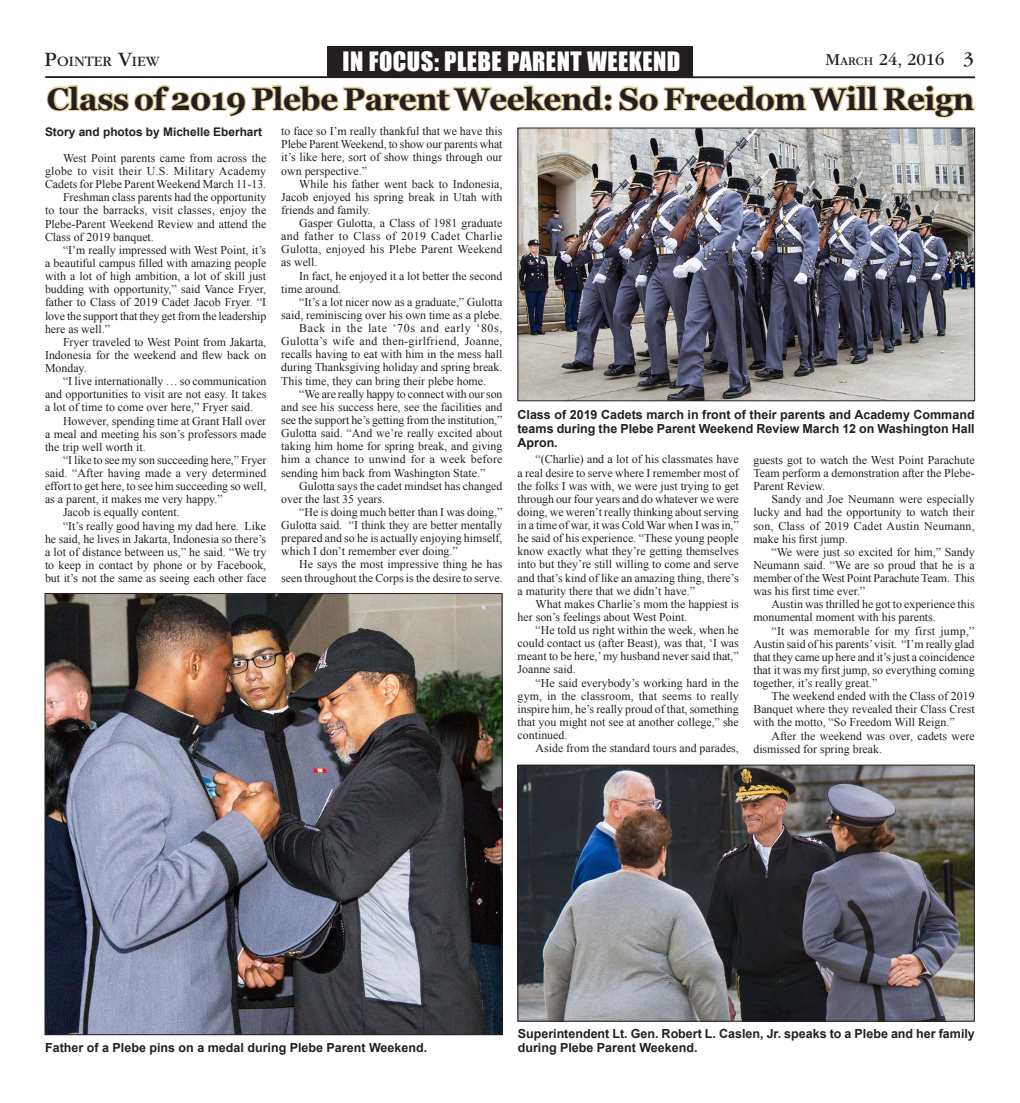
<style>
.page{position:relative;width:1020px;height:1103px;background:#fff}
.page>*{position:absolute;margin:0;border:0;box-sizing:border-box;transform-origin:0 0}
.t1{font:700 31.25px "Georgia";letter-spacing:-.015em;color:#231f20}
.t2{font:24.5px "Impact";letter-spacing:.02em;color:#fff}
.t3{font:17.5px "ITC Garamond Std";color:#231f20}
.t4{font:14.88px "ITC Garamond Std";color:#231f20}
.t5{font:700 12.5px/13.8px "Arial";color:#231f20;text-align:justify}
.t6{font:11.88px/13.1px "Times New Roman";color:#231f20;text-align:justify}
.t7{font:11.88px "Times New Roman";letter-spacing:.025em;color:#231f20}
.t8{font:700 11.88px "Arial";color:#231f20}
.t9{font:11.88px "Times New Roman";letter-spacing:.02em;color:#231f20}
.t10{font:11.88px "Times New Roman";letter-spacing:.05em;color:#231f20}
.s1{font-size:21.25px}
.s2{font-size:12.25px}
.s3{font-size:20px}
</style>
<div class="page">
<hr style="left:45px;top:76px;width:930px;height:2px;background:#231f20">
<div style="left:328px;top:46px;width:365px;height:31px;background:#231f20"></div>
<svg style="left:46px;top:84px;width:930px;height:34px"></svg>
<img style="left:519px;top:130px;width:454px;height:269px">
<div style="left:517px;top:128px;width:458px;height:273px;border:1px solid #231f20"></div>
<img style="left:47px;top:595px;width:453px;height:438px">
<img style="left:519px;top:766px;width:453px;height:253px">
<div style="left:517px;top:764px;width:457px;height:257px;border:1px solid #231f20"></div>
<h2 class="t2" style="left:343px;top:42px;width:339px">IN FOCUS: PLEBE PARENT WEEKEND</h2>
<h1 class="t1" style="left:47px;top:81px;width:929px">Class of 2019 Plebe Parent Weekend: So Freedom Will Reign</h1>
<p class="t4" style="left:44px;top:53px;width:117px"><span class="s1">P</span>OINTER <span class="s1">V</span>IEW</p>
<h3 class="t3" style="left:825px;top:50px;width:150px">M<span class="s2">ARCH</span> 24, 2016 <span class="s3">3</span></h3>
<p class="t8" style="left:45px;top:124px;width:219px">Story and photos by Michelle Eberhart</p>
<p class="t6" style="left:63px;top:151px;width:205px">West Point parents came from across the</p>
<p class="t7" style="left:45px;top:163px;width:223px">globe to visit their U.S. Military Academy</p>
<p class="t6" style="left:45px;top:177px;width:223px">Cadets for Plebe Parent Weekend March 11-13.</p>
<p class="t6" style="left:63px;top:191px;width:205px">Freshman class parents had the opportunity</p>
<p class="t6" style="left:45px;top:204px;width:223px">to tour the barracks, visit classes, enjoy the</p>
<p class="t6" style="left:45px;top:217px;width:223px">Plebe-Parent Weekend Review and attend the</p>
<p class="t6" style="left:45px;top:230px;width:110px">Class of 2019 banquet.</p>
<p class="t6" style="left:63px;top:243px;width:205px">“I’m really impressed with West Point, it’s</p>
<p class="t6" style="left:45px;top:256px;width:223px">a beautiful campus filled with amazing people</p>
<p class="t6" style="left:45px;top:269px;width:223px">with a lot of high ambition, a lot of skill just</p>
<p class="t6" style="left:45px;top:282px;width:223px">budding with opportunity,” said Vance Fryer,</p>
<p class="t6" style="left:45px;top:296px;width:223px">father to Class of 2019 Cadet Jacob Fryer. “I</p>
<p class="t6" style="left:45px;top:309px;width:223px">love the support that they get from the leadership</p>
<p class="t6" style="left:45px;top:322px;width:66px">here as well.”</p>
<p class="t6" style="left:63px;top:335px;width:205px">Fryer traveled to West Point from Jakarta,</p>
<p class="t6" style="left:45px;top:348px;width:223px">Indonesia for the weekend and flew back on</p>
<p class="t6" style="left:45px;top:361px;width:43px">Monday.</p>
<p class="t6" style="left:63px;top:374px;width:205px">“I live internationally … so communication</p>
<p class="t6" style="left:45px;top:387px;width:223px">and opportunities to visit are not easy. It takes</p>
<p class="t6" style="left:45px;top:400px;width:210px">a lot of time to come over here,” Fryer said.</p>
<p class="t6" style="left:63px;top:414px;width:205px">However, spending time at Grant Hall over</p>
<p class="t6" style="left:45px;top:427px;width:223px">a meal and meeting his son’s professors made</p>
<p class="t6" style="left:45px;top:440px;width:102px">the trip well worth it.</p>
<p class="t6" style="left:63px;top:453px;width:205px">“I like to see my son succeeding here,” Fryer</p>
<p class="t6" style="left:45px;top:466px;width:223px">said. “After having made a very determined</p>
<p class="t6" style="left:45px;top:479px;width:223px">effort to get here, to see him succeeding so well,</p>
<p class="t6" style="left:45px;top:492px;width:179px">as a parent, it makes me very happy.”</p>
<p class="t6" style="left:63px;top:505px;width:118px">Jacob is equally content.</p>
<p class="t6" style="left:63px;top:519px;width:205px">“It’s really good having my dad here. Like</p>
<p class="t6" style="left:45px;top:532px;width:223px">he said, he lives in Jakarta, Indonesia so there’s</p>
<p class="t6" style="left:45px;top:545px;width:223px">a lot of distance between us,” he said. “We try</p>
<p class="t6" style="left:45px;top:558px;width:223px">to keep in contact by phone or by Facebook,</p>
<p class="t6" style="left:45px;top:571px;width:223px">but it’s not the same as seeing each other face</p>
<p class="t6" style="left:281px;top:124px;width:223px">to face so I’m really thankful that we have this Plebe Parent Weekend, to show our parents what it’s like here, sort of show things through our own perspective.”</p>
<p class="t6" style="left:281px;top:177px;width:223px;text-indent:18px">While his father went back to Indonesia, Jacob enjoyed his spring break in Utah with friends and family.</p>
<p class="t6" style="left:281px;top:216px;width:223px;text-indent:18px">Gasper Gulotta, a Class of 1981 graduate and father to Class of 2019 Cadet Charlie Gulotta, enjoyed his Plebe Parent Weekend as well.</p>
<p class="t6" style="left:281px;top:269px;width:223px;text-indent:18px">In fact, he enjoyed it a lot better the second time around.</p>
<p class="t6" style="left:299px;top:295px;width:205px">“It’s a lot nicer now as a graduate,” Gulotta</p>
<p class="t6" style="left:281px;top:308px;width:223px">said, reminiscing over his own time as a plebe.</p>
<p class="t10" style="left:299px;top:320px;width:205px">Back in the late ‘70s and early ‘80s,</p>
<p class="t7" style="left:281px;top:333px;width:223px">Gulotta’s wife and then-girlfriend, Joanne,</p>
<p class="t6" style="left:281px;top:347px;width:223px">recalls having to eat with him in the mess hall</p>
<p class="t6" style="left:281px;top:361px;width:223px">during Thanksgiving holiday and spring break.</p>
<p class="t6" style="left:281px;top:374px;width:206px">This time, they can bring their plebe home.</p>
<p class="t6" style="left:299px;top:387px;width:205px">“We are really happy to connect with our son</p>
<p class="t6" style="left:281px;top:400px;width:223px">and see his success here, see the facilities and</p>
<p class="t6" style="left:281px;top:413px;width:223px">see the support he’s getting from the institution,”</p>
<p class="t6" style="left:281px;top:426px;width:223px">Gulotta said. “And we’re really excited about</p>
<p class="t6" style="left:281px;top:439px;width:223px">taking him home for spring break, and giving</p>
<p class="t9" style="left:281px;top:451px;width:223px">him a chance to unwind for a week before</p>
<p class="t6" style="left:281px;top:466px;width:205px">sending him back from Washington State.”</p>
<p class="t6" style="left:299px;top:479px;width:205px">Gulotta says the cadet mindset has changed</p>
<p class="t6" style="left:281px;top:492px;width:105px">over the last 35 years.</p>
<p class="t6" style="left:299px;top:505px;width:205px">“He is doing much better than I was doing,”</p>
<p class="t6" style="left:281px;top:518px;width:223px">Gulotta said. “I think they are better mentally</p>
<p class="t6" style="left:281px;top:531px;width:223px">prepared and so he is actually enjoying himself,</p>
<p class="t6" style="left:281px;top:544px;width:178px">which I don’t remember ever doing.”</p>
<p class="t6" style="left:299px;top:557px;width:205px">He says the most impressive thing he has</p>
<p class="t6" style="left:281px;top:571px;width:223px">seen throughout the Corps is the desire to serve.</p>
<p class="t5" style="left:517px;top:408px;width:459px">Class of 2019 Cadets march in front of their parents and Academy Command teams during the Plebe Parent Weekend Review March 12 on Washington Hall Apron.</p>
<p class="t6" style="left:517px;top:452px;width:223px;text-indent:18px">“(Charlie) and a lot of his classmates have a real desire to serve where I remember most of the folks I was with, we were just trying to get through our four years and do whatever we were doing, we weren’t really thinking about serving in a time of war, it was Cold War when I was in,” he said of his experience. “These young people know exactly what they’re getting themselves into but they’re still willing to come and serve and that’s kind of like an amazing thing, there’s a maturity there that we didn’t have.”</p>
<p class="t6" style="left:517px;top:597px;width:223px;text-indent:18px">What makes Charlie’s mom the happiest is her son’s feelings about West Point.</p>
<p class="t6" style="left:517px;top:623px;width:223px;text-indent:18px">“He told us right within the week, when he could contact us (after Beast), was that, ‘I was meant to be here,’ my husband never said that,” Joanne said.</p>
<p class="t6" style="left:517px;top:676px;width:223px;text-indent:18px">“He said everybody’s working hard in the gym, in the classroom, that seems to really inspire him, he’s really proud of that, something that you might not see at another college,” she continued.</p>
<p class="t6" style="left:535px;top:741px;width:205px">Aside from the standard tours and parades,</p>
<p class="t6" style="left:753px;top:453px;width:223px">guests got to watch the West Point Parachute Team perform a demonstration after the Plebe-Parent Review.</p>
<p class="t6" style="left:753px;top:492px;width:223px;text-indent:18px">Sandy and Joe Neumann were especially lucky and had the opportunity to watch their son, Class of 2019 Cadet Austin Neumann, make his first jump.</p>
<p class="t6" style="left:753px;top:545px;width:223px;text-indent:18px">“We were just so excited for him,” Sandy Neumann said. “We are so proud that he is a member of the West Point Parachute Team. This was his first time ever.”</p>
<p class="t6" style="left:753px;top:597px;width:223px;text-indent:18px">Austin was thrilled he got to experience this monumental moment with his parents.</p>
<p class="t6" style="left:753px;top:624px;width:223px;text-indent:18px">“It was memorable for my first jump,” Austin said of his parents’ visit. “I’m really glad that they came up here and it’s just a coincidence that it was my first jump, so everything coming together, it’s really great.”</p>
<p class="t6" style="left:753px;top:689px;width:223px;text-indent:18px">The weekend ended with the Class of 2019<br>Banquet where they revealed their Class Crest with the motto, “So Freedom Will Reign.”</p>
<p class="t6" style="left:753px;top:729px;width:223px;text-indent:18px">After the weekend was over, cadets were dismissed for spring break.</p>
<p class="t5" style="left:45px;top:1040px;width:383px">Father of a Plebe pins on a medal during Plebe Parent Weekend.</p>
<p class="t5" style="left:518px;top:1027px;width:459px">Superintendent Lt. Gen. Robert L. Caslen, Jr. speaks to a Plebe and her family during Plebe Parent Weekend.</p>
</div>
